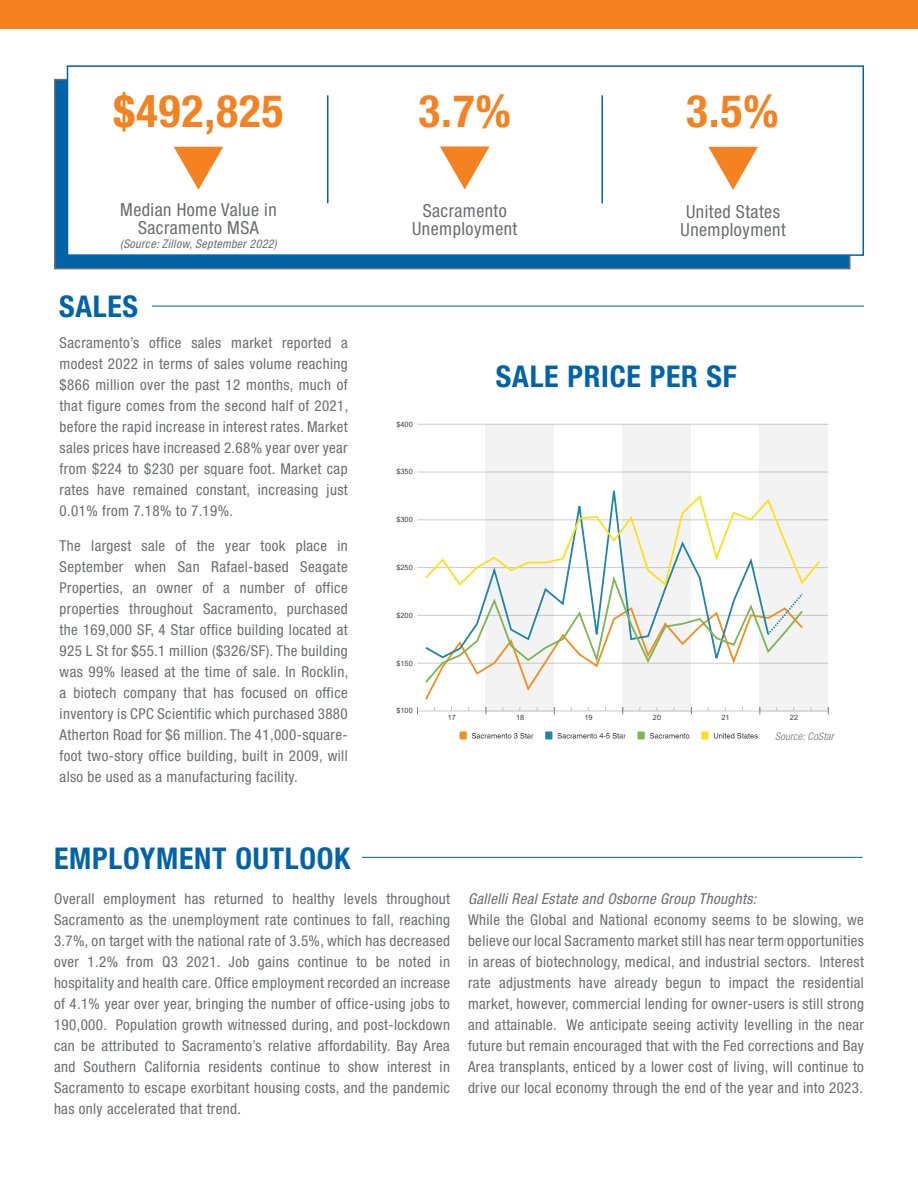
<style>
.page{position:relative;width:918px;height:1188px;background:#fff}
.page>*{position:absolute;margin:0;border:0;box-sizing:border-box;transform-origin:0 0}
.t1{font:700 condensed 45px "Helvetica Neue LT Std";letter-spacing:.025em;color:#f58220}
.t2{font:700 condensed 30px "Helvetica Neue LT Std";letter-spacing:.025em;color:#0163a8}
.t3{font:condensed 18px "Helvetica Neue LT Std";letter-spacing:.025em;color:#6c6d70}
.t4{font:condensed 15px/21px "Helvetica Neue LT Std";letter-spacing:.025em;color:#6c6d70;text-align:justify}
.t5{font:italic condensed 15px "Helvetica Neue LT Std";letter-spacing:.025em;color:#6c6d70}
.t6{font:italic condensed 12px "Helvetica Neue LT Std";letter-spacing:.025em;color:#6c6d70}
.t7{font:italic 300 condensed 10.5px "Helvetica Neue LT Std";letter-spacing:.02em;color:#6c6d70}
.t8{font:7.35px "Arial";color:#404040}
</style>
<div class="page">
<hr style="left:417px;top:472px;width:411px;height:1px;background:#ccc">
<hr style="left:417px;top:424px;width:411px;height:1px;background:#ccc">
<div style="left:486px;top:424px;width:68px;height:288px;background:#f3f3f3"></div>
<div style="left:623px;top:424px;width:68px;height:288px;background:#f3f3f3"></div>
<div style="left:760px;top:424px;width:68px;height:288px;background:#f3f3f3"></div>
<svg style="left:417px;top:493px;width:405px;height:221px"></svg>
<img style="left:459px;top:731px;width:299px;height:9px">
<div style="left:0;top:0;width:918px;height:28px;background:#f58220"></div>
<hr style="left:152px;top:306px;width:712px;height:1px;background:#0163a8">
<hr style="left:362px;top:857px;width:500px;height:1px;background:#0163a8">
<div style="left:54px;top:79px;width:796px;height:190px;background:#0163a8;border:2px solid #6c6d70"></div>
<div style="left:67px;top:65px;width:797px;height:191px;background:#fff;border:2px solid #0163a8"></div>
<svg style="left:440px;top:146px;width:50px;height:44px"></svg>
<hr style="left:327px;top:95px;width:1px;height:108px;background:#0163a8">
<hr style="left:602px;top:95px;width:1px;height:108px;background:#0163a8">
<svg style="left:708px;top:147px;width:50px;height:43px"></svg>
<svg style="left:174px;top:147px;width:49px;height:43px"></svg>
<p class="t1" style="left:114px;top:84px;width:171px">$492,825</p>
<p class="t3" style="left:120px;top:199px;width:158px">Median Home Value in</p>
<p class="t3" style="left:138px;top:217px;width:122px">Sacramento MSA</p>
<p class="t6" style="left:120px;top:237px;width:158px">(Source: Zillow, September 2022)</p>
<p class="t2" style="left:59px;top:289px;width:81px">SALES</p>
<p class="t4" style="left:60px;top:332px;width:290px">Sacramento’s office sales market reported a modest 2022 in terms of sales volume reaching $866 million over the past 12 months, much of that figure comes from the second half of 2021, before the rapid increase in interest rates. Market sales prices have increased 2.68% year over year from $224 to $230 per square foot. Market cap rates have remained constant, increasing just 0.01% from 7.18% to 7.19%.</p>
<p class="t4" style="left:60px;top:535px;width:290px">The largest sale of the year took place in September when San Rafael-based Seagate Properties, an owner of a number of office properties throughout Sacramento, purchased the 169,000 SF, 4 Star office building located at 925 L St for $55.1 million ($326/SF). The building was 99% leased at the time of sale. In Rocklin, a biotech company that has focused on office inventory is CPC Scientific which purchased 3880<br>Atherton Road for $6 million. The 41,000-square&shy;foot two-story office building, built in 2009, will also be used as a manufacturing facility.</p>
<p class="t2" style="left:54px;top:840px;width:298px">EMPLOYMENT OUTLOOK</p>
<p class="t1" style="left:419px;top:84px;width:94px">3.7%</p>
<p class="t1" style="left:686px;top:84px;width:94px">3.5%</p>
<p class="t3" style="left:423px;top:200px;width:86px">Sacramento</p>
<p class="t3" style="left:412px;top:218px;width:107px">Unemployment</p>
<p class="t3" style="left:686px;top:201px;width:95px">United States</p>
<p class="t3" style="left:681px;top:219px;width:107px">Unemployment</p>
<p class="t8" style="left:396px;top:419px;width:18px">$400</p>
<p class="t8" style="left:396px;top:467px;width:18px">$350</p>
<p class="t8" style="left:396px;top:515px;width:18px">$300</p>
<p class="t8" style="left:396px;top:562px;width:18px">$250</p>
<p class="t8" style="left:396px;top:610px;width:18px">$200</p>
<p class="t8" style="left:396px;top:658px;width:18px">$150</p>
<p class="t8" style="left:396px;top:706px;width:18px">$100</p>
<p class="t2" style="left:496px;top:358px;width:242px">SALE PRICE PER SF</p>
<p class="t8" style="left:448px;top:712px;width:10px">17</p>
<p class="t8" style="left:516px;top:712px;width:10px">18</p>
<p class="t8" style="left:585px;top:712px;width:10px">19</p>
<p class="t8" style="left:653px;top:712px;width:10px">20</p>
<p class="t8" style="left:722px;top:712px;width:10px">21</p>
<p class="t8" style="left:790px;top:712px;width:10px">22</p>
<p class="t7" style="left:775px;top:730px;width:60px">Source: CoStar</p>
<p class="t4" style="left:54px;top:888px;width:398px">Overall employment has returned to healthy levels throughout Sacramento as the unemployment rate continues to fall, reaching 3.7%, on target with the national rate of 3.5%, which has decreased over 1.2% from Q3 2021. Job gains continue to be noted in hospitality and health care. Office employment recorded an increase of 4.1% year over year, bringing the number of office-using jobs to 190,000. Population growth witnessed during, and post-lockdown can be attributed to Sacramento’s relative affordability. Bay Area and Southern California residents continue to show interest in Sacramento to escape exorbitant housing costs, and the pandemic has only accelerated that trend.</p>
<p class="t5" style="left:468px;top:890px;width:290px">Gallelli Real Estate and Osborne Group Thoughts:</p>
<p class="t4" style="left:468px;top:909px;width:398px">While the Global and National economy seems to be slowing, we believe our local Sacramento market still has near term opportunities in areas of biotechnology, medical, and industrial sectors. Interest rate adjustments have already begun to impact the residential market, however, commercial lending for owner-users is still strong and attainable. We anticipate seeing activity levelling in the near future but remain encouraged that with the Fed corrections and Bay Area transplants, enticed by a lower cost of living, will continue to drive our local economy through the end of the year and into 2023.</p>
</div>
